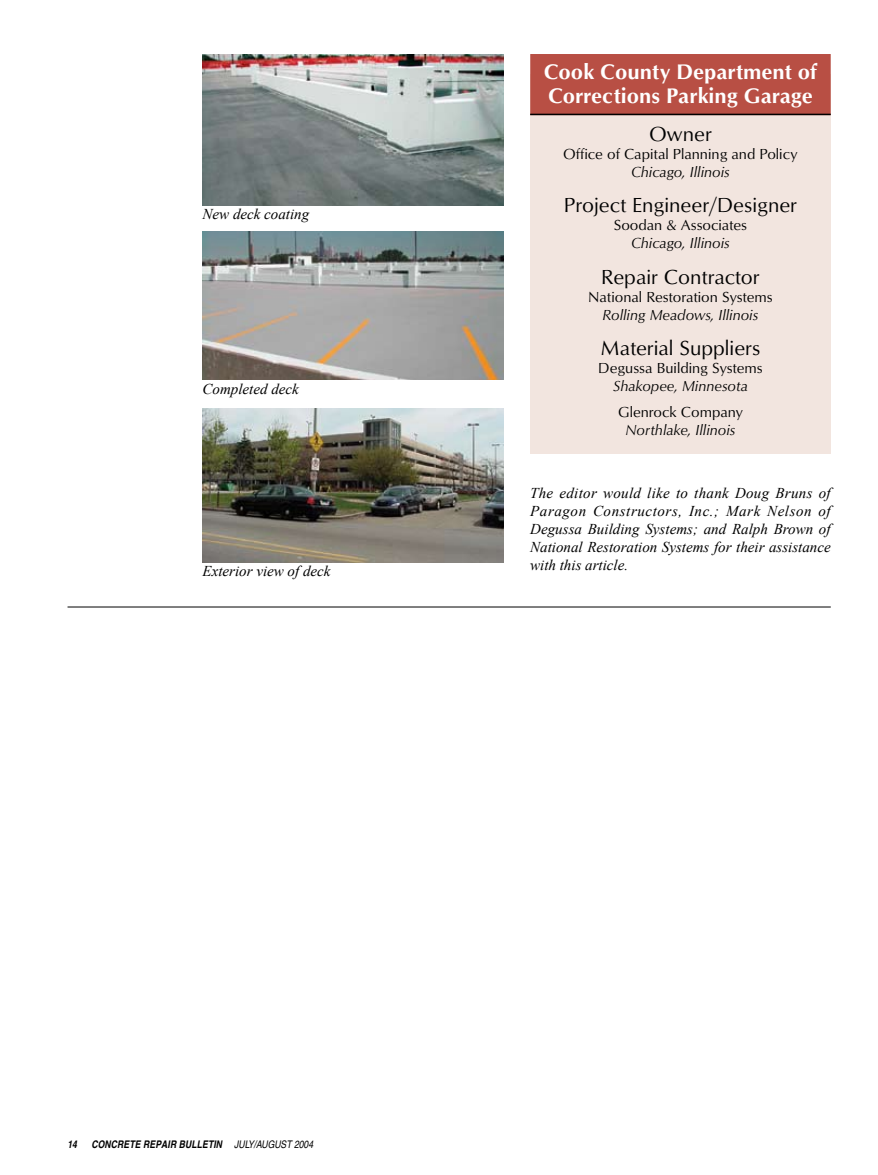
<style>
.page{position:relative;width:878px;height:1175px;background:#fff}
.page>*{position:absolute;margin:0;border:0;box-sizing:border-box;transform-origin:0 0}
.t1{font:21.75px/24px "Optimum Bold DTC";color:#fff}
.t2{font:21px "Optimum Roman DTC";color:#000}
.t3{font:italic 15px/18px "Times New Roman";color:#000;text-align:justify}
.t4{font:15px "Optimum Roman DTC";color:#000}
.t5{font:15px "Optimum Roman Italic DTC";color:#000}
.t6{font:italic 700 condensed 10.5px "Helvetica";letter-spacing:.01em;color:#000}
.s1{font-weight:400}
</style>
<div class="page">
<img style="left:202px;top:231px;width:301px;height:148px">
<div style="left:530px;top:74px;width:300px;height:380px;background:#f2e5df"></div>
<div style="left:531px;top:55px;width:299px;height:59px;background:#b84f44"></div>
<div style="left:530px;top:54px;width:300px;height:61px;border:2px solid #b84f44"></div>
<hr style="left:530px;top:114px;width:300px;height:1px;background:#000">
<img style="left:202px;top:54px;width:301px;height:152px">
<img style="left:203px;top:408px;width:300px;height:154px">
<hr style="left:68px;top:606px;width:762px;height:1px;background:#000">
<p class="t3" style="left:202px;top:205px;width:108px">New deck coating</p>
<p class="t3" style="left:202px;top:379px;width:98px">Completed deck</p>
<p class="t3" style="left:202px;top:562px;width:129px">Exterior view of deck</p>
<h1 class="t1" style="left:544px;top:59px;width:275px">Cook County Department of<br>Corrections Parking Garage</h1>
<h2 class="t2" style="left:649px;top:122px;width:64px">Owner</h2>
<p class="t4" style="left:563px;top:145px;width:236px">Office of Capital Planning and Policy</p>
<p class="t5" style="left:631px;top:164px;width:100px">Chicago, Illinois</p>
<h2 class="t2" style="left:564px;top:193px;width:235px">Project Engineer/Designer</h2>
<p class="t4" style="left:613px;top:217px;width:135px">Soodan &amp; Associates</p>
<p class="t5" style="left:631px;top:235px;width:100px">Chicago, Illinois</p>
<h2 class="t2" style="left:601px;top:264px;width:160px">Repair Contractor</h2>
<p class="t4" style="left:588px;top:288px;width:186px">National Restoration Systems</p>
<p class="t5" style="left:602px;top:306px;width:157px">Rolling Meadows, Illinois</p>
<h2 class="t2" style="left:600px;top:336px;width:161px">Material Suppliers</h2>
<p class="t4" style="left:598px;top:359px;width:166px">Degussa Building Systems</p>
<p class="t5" style="left:613px;top:377px;width:136px">Shakopee, Minnesota</p>
<p class="t4" style="left:618px;top:403px;width:126px">Glenrock Company</p>
<p class="t5" style="left:625px;top:422px;width:111px">Northlake, Illinois</p>
<p class="t3" style="left:530px;top:484px;width:302px">The editor would like to thank Doug Bruns of Paragon Constructors, Inc.; Mark Nelson of Degussa Building Systems; and Ralph Brown of National Restoration Systems for their assistance with this article.</p>
<p class="t6" style="left:68px;top:1137px;width:11px">14</p>
<p class="t6" style="left:91px;top:1137px;width:223px">CONCRETE REPAIR BULLETIN <span class="s1">JULY/AUGUST 2004</span></p>
</div>
